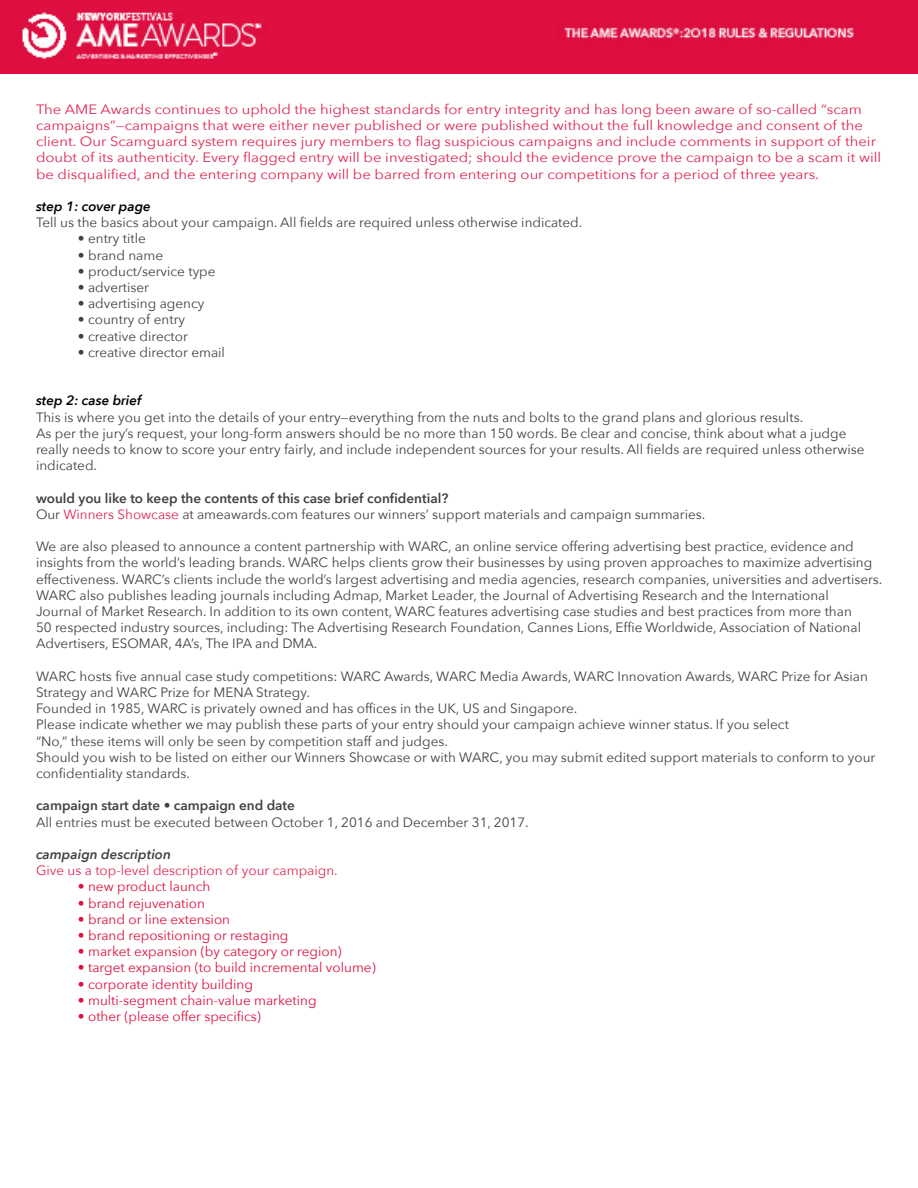
<style>
.page{position:relative;width:918px;height:1188px;background:#fff}
.page>*{position:absolute;margin:0;border:0;box-sizing:border-box;transform-origin:0 0}
.t1{font:13.5px/16.2px "Avenir Next";color:#414042}
.t2{font:13.5px/16.2px "Avenir Next";color:#df2753;scale:1.1 1}
.t3{font:13.5px "Avenir Next";color:#dc0f40}
.t4{font:13.5px "Avenir Next";color:#df2753}
.t5{font:600 13.5px "Avenir Next";color:#414042}
.t6{font:italic 600 13.5px "Avenir Next";color:#000}
.t7{font:italic 600 13.5px "Avenir Next";color:#414042}
.s1{font-weight:600}
.s2{color:#df2753}
</style>
<div class="page">
<img style="left:0;top:0;width:918px;height:74px">
<p class="t2" style="left:36px;top:100px;width:770px">The AME Awards continues to uphold the highest standards for entry integrity and has long been aware of so-called “scam campaigns”—campaigns that were either never published or were published without the full knowledge and consent of the client. Our Scamguard system requires jury members to flag suspicious campaigns and include comments in support of their doubt of its authenticity. Every flagged entry will be investigated; should the evidence prove the campaign to be a scam it will be disqualified, and the entering company will be barred from entering our competitions for a period of three years.</p>
<p class="t6" style="left:36px;top:195px;width:116px">step 1: cover page</p>
<p class="t1" style="left:36px;top:214px;width:548px">Tell us the basics about your campaign. All fields are required unless otherwise indicated.</p>
<p class="t1" style="left:78px;top:230px;width:69px">• entry title</p>
<p class="t1" style="left:78px;top:246px;width:87px">• brand name</p>
<p class="t1" style="left:78px;top:262px;width:139px">• product/service type</p>
<p class="t1" style="left:78px;top:279px;width:73px">• advertiser</p>
<p class="t1" style="left:78px;top:295px;width:128px">• advertising agency</p>
<p class="t1" style="left:78px;top:311px;width:109px">• country of entry</p>
<p class="t1" style="left:78px;top:327px;width:111px">• creative director</p>
<p class="t1" style="left:78px;top:343px;width:149px">• creative director email</p>
<p class="t6" style="left:36px;top:389px;width:107px">step 2: case brief</p>
<p class="t1" style="left:36px;top:408px;width:830px">This is where you get into the details of your entry—everything from the nuts and bolts to the grand plans and glorious results.<br>As per the jury’s request, your long-form answers should be no more than 150 words. Be clear and concise, think about what a judge really needs to know to score your entry fairly, and include independent sources for your results. All fields are required unless otherwise indicated.</p>
<p class="t1" style="left:36px;top:489px;width:671px"><span class="s1">would you like to keep the contents of this case brief confidential?<br></span>Our <span class="s2">Winners Showcase</span> at ameawards.com features our winners’ support materials and campaign summaries.</p>
<p class="t1" style="left:36px;top:538px;width:848px">We are also pleased to announce a content partnership with WARC, an online service offering advertising best practice, evidence and insights from the world’s leading brands. WARC helps clients grow their businesses by using proven approaches to maximize advertising effectiveness. WARC’s clients include the world’s largest advertising and media agencies, research companies, universities and advertisers.<br>WARC also publishes leading journals including Admap, Market Leader, the Journal of Advertising Research and the International<br>Journal of Market Research. In addition to its own content, WARC features advertising case studies and best practices from more than<br>50 respected industry sources, including: The Advertising Research Foundation, Cannes Lions, Effie Worldwide, Association of National Advertisers, ESOMAR, 4A’s, The IPA and DMA.</p>
<p class="t1" style="left:36px;top:667px;width:841px">WARC hosts five annual case study competitions: WARC Awards, WARC Media Awards, WARC Innovation Awards, WARC Prize for Asian Strategy and WARC Prize for MENA Strategy.<br>Founded in 1985, WARC is privately owned and has offices in the UK, US and Singapore.<br>Please indicate whether we may publish these parts of your entry should your campaign achieve winner status. If you select<br>“No,” these items will only be seen by competition staff and judges.<br>Should you wish to be listed on either our Winners Showcase or with WARC, you may submit edited support materials to conform to your confidentiality standards.</p>
<p class="t5" style="left:36px;top:794px;width:260px">campaign start date • campaign end date</p>
<p class="t1" style="left:36px;top:813px;width:494px">All entries must be executed between October 1, 2016 and December 31, 2017.</p>
<p class="t7" style="left:36px;top:843px;width:137px">campaign description</p>
<p class="t4" style="left:36px;top:859px;width:303px">Give us a top-level description of your campaign.</p>
<p class="t3" style="left:78px;top:875px;width:134px">• new product launch</p>
<p class="t3" style="left:78px;top:891px;width:128px">• brand rejuvenation</p>
<p class="t3" style="left:78px;top:908px;width:154px">• brand or line extension</p>
<p class="t3" style="left:78px;top:924px;width:212px">• brand repositioning or restaging</p>
<p class="t3" style="left:78px;top:940px;width:265px">• market expansion (by category or region)</p>
<p class="t3" style="left:78px;top:956px;width:299px">• target expansion (to build incremental volume)</p>
<p class="t3" style="left:78px;top:972px;width:176px">• corporate identity building</p>
<p class="t3" style="left:78px;top:989px;width:240px">• multi-segment chain-value marketing</p>
<p class="t3" style="left:78px;top:1005px;width:184px">• other (please offer specifics)</p>
</div>
